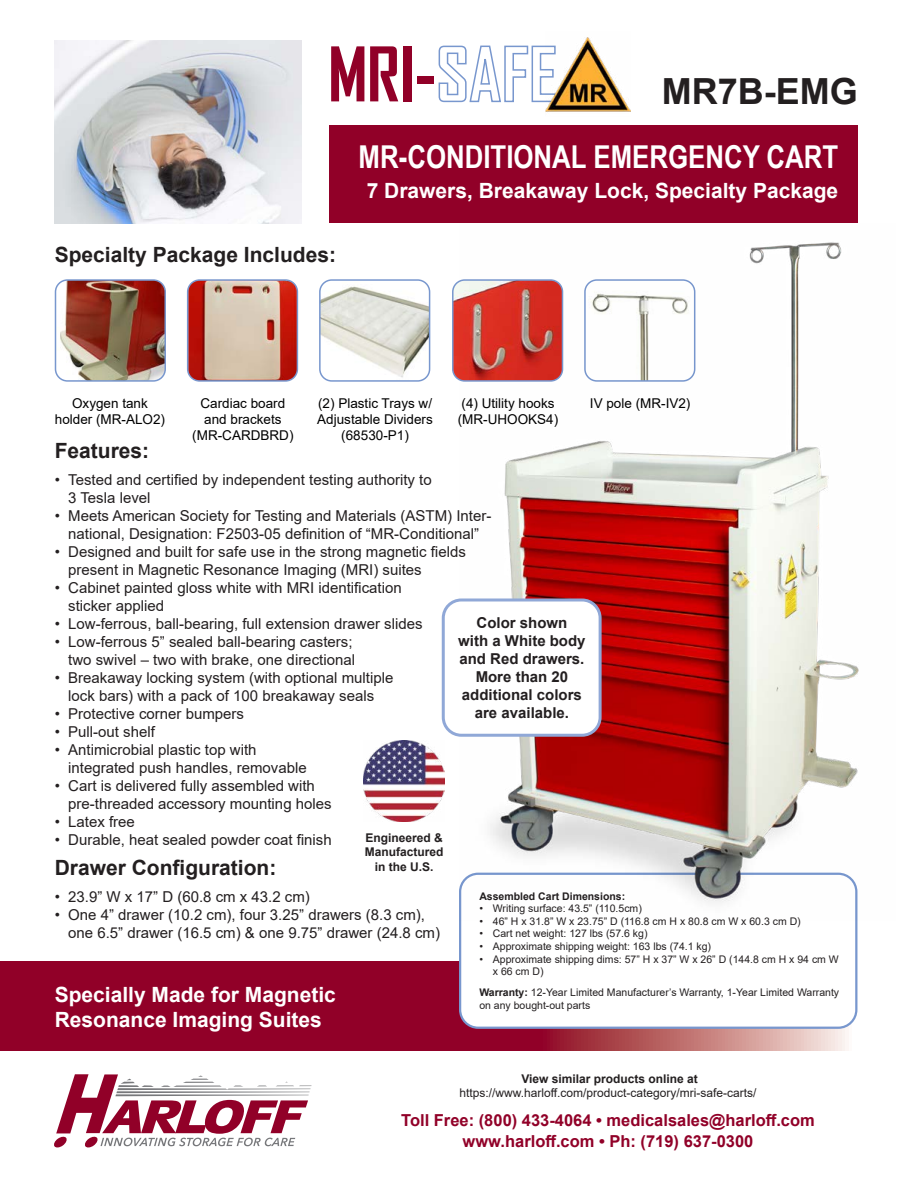
<style>
.page{position:relative;width:918px;height:1188px;background:#fff}
.page>*{position:absolute;margin:0;border:0;box-sizing:border-box;transform-origin:0 0}
.t1{font:700 72px "Agency FB";color:#910028}
.t2{font:700 36px "Arial";color:#231f20}
.t3{font:700 31.5px "Arial Narrow";color:#fff}
.t4{font:700 21px "Arial";color:#fff}
.t5{font:700 21px "Arial";color:#231f20}
.t6{font:700 16.5px/21px "Arial";color:#910028;text-align:center}
.t7{font:15px/18px "Arial";color:#231f20}
.t8{font:700 15px/18px "Arial";color:#231f20;text-align:center}
.t9{font:13.5px/16.2px "Arial";color:#000101;text-align:center}
.t10{font:700 12px/14.4px "Arial";color:#231f20;text-align:center}
.t11{font:12px "Arial";color:#231f20}
.t12{font:10.5px/12.6px "Arial";color:#231f20}
.t13{font:700 10.5px "Arial";color:#231f20}
.s1{color:#7897ce}
.s2{font-weight:700}
</style>
<div class="page">
<svg style="left:0;top:961px;width:858px;height:90px;background:#981234"></svg>
<div style="left:460px;top:874px;width:396px;height:154px;background:#fff;border-radius:18px"></div>
<div style="left:459px;top:873px;width:398px;height:156px;border:2px solid #7897ce;border-radius:18px"></div>
<svg style="left:54px;top:1074px;width:258px;height:74px"></svg>
<div style="left:329px;top:125px;width:529px;height:98px;background:#910028"></div>
<img style="left:55px;top:40px;width:246px;height:183px">
<img style="left:545px;top:37px;width:86px;height:75px">
<img style="left:57px;top:282px;width:106px;height:97px">
<div style="left:55px;top:279px;width:111px;height:103px;border:2px solid #7897ce;border-radius:12px"></div>
<img style="left:322px;top:281px;width:108px;height:98px">
<div style="left:319px;top:279px;width:111px;height:103px;border:2px solid #7897ce;border-radius:12px"></div>
<img style="left:190px;top:282px;width:106px;height:97px">
<div style="left:187px;top:279px;width:111px;height:103px;border:2px solid #7897ce;border-radius:12px"></div>
<img style="left:455px;top:282px;width:4px;height:97px">
<div style="left:452px;top:279px;width:111px;height:103px;border:2px solid #7897ce;border-radius:12px"></div>
<img style="left:459px;top:242px;width:400px;height:678px">
<img style="left:363px;top:740px;width:81px;height:81px">
<div style="left:443px;top:600px;width:157px;height:135px;background:#fff;border-radius:18px"></div>
<div style="left:442px;top:598px;width:160px;height:139px;border:3px solid #90a8d7;border-radius:18px"></div>
<h1 class="t1" style="left:328px;top:30px;width:231px">MRI-<span class="s1">SAFE</span></h1>
<h2 class="t2" style="left:662px;top:66px;width:197px">MR7B-EMG</h2>
<h3 class="t5" style="left:55px;top:239px;width:283px">Specialty Package Includes:</h3>
<h3 class="t3" style="left:359px;top:133px;width:481px">MR-CONDITIONAL EMERGENCY CART</h3>
<h3 class="t4" style="left:367px;top:176px;width:473px">7 Drawers, Breakaway Lock, Specialty Package</h3>
<p class="t9" style="left:55px;top:395px;width:112px">Oxygen tank holder (MR-ALO2)</p>
<p class="t9" style="left:317px;top:395px;width:117px">(2) Plastic Trays w/<br>Adjustable Dividers (68530-P1)</p>
<p class="t9" style="left:192px;top:395px;width:103px">Cardiac board and brackets (MR-CARDBRD)</p>
<p class="t9" style="left:462px;top:395px;width:95px">(4) Utility hooks</p>
<p class="t9" style="left:590px;top:395px;width:102px">IV pole (MR-IV2)</p>
<p class="t9" style="left:458px;top:411px;width:102px">(MR-UHOOKS4)</p>
<h3 class="t5" style="left:55px;top:436px;width:96px">Features:</h3>
<p class="t7" style="left:68px;top:471px;width:365px;text-indent:-14px">• Tested and certified by independent testing authority to<br>3 Tesla level</p>
<p class="t7" style="left:55px;top:507px;width:438px;text-align:center">• Meets American Society for Testing and Materials (ASTM) Inter&shy;national, Designation: F2503-05 definition of “MR-Conditional”</p>
<p class="t7" style="left:68px;top:543px;width:399px;text-indent:-13px">• Designed and built for safe use in the strong magnetic fields present in Magnetic Resonance Imaging (MRI) suites</p>
<p class="t7" style="left:68px;top:579px;width:335px;text-indent:-13px">• Cabinet painted gloss white with MRI identification sticker applied</p>
<p class="t7" style="left:55px;top:615px;width:369px">• Low-ferrous, ball-bearing, full extension drawer slides</p>
<p class="t7" style="left:55px;top:633px;width:302px;text-align:right">• Low-ferrous 5” sealed ball-bearing casters; two swivel – two with brake, one directional</p>
<p class="t7" style="left:55px;top:669px;width:340px;text-align:center">• Breakaway locking system (with optional multiple lock bars) with a pack of 100 breakaway seals</p>
<p class="t7" style="left:55px;top:705px;width:191px">• Protective corner bumpers</p>
<p class="t7" style="left:55px;top:723px;width:102px">• Pull-out shelf</p>
<p class="t7" style="left:68px;top:741px;width:240px;text-indent:-14px">• Antimicrobial plastic top with integrated push handles, removable</p>
<p class="t7" style="left:68px;top:777px;width:265px;text-indent:-14px">• Cart is delivered fully assembled with pre-threaded accessory mounting holes</p>
<p class="t7" style="left:55px;top:813px;width:82px">• Latex free</p>
<p class="t7" style="left:55px;top:831px;width:278px">• Durable, heat sealed powder coat finish</p>
<h3 class="t5" style="left:55px;top:853px;width:223px">Drawer Configuration:</h3>
<p class="t7" style="left:55px;top:888px;width:257px">• 23.9” W x 17” D (60.8 cm x 43.2 cm)</p>
<p class="t7" style="left:68px;top:906px;width:373px;text-indent:-14px">• One 4” drawer (10.2 cm), four 3.25” drawers (8.3 cm), one 6.5” drawer (16.5 cm) &amp; one 9.75” drawer (24.8 cm)</p>
<p class="t8" style="left:458px;top:614px;width:129px">Color shown<br>with a White body and Red drawers.<br>More than 20 additional colors are available.</p>
<p class="t10" style="left:365px;top:831px;width:80px">Engineered &amp;<br>Manufactured in the U.S.</p>
<p class="t13" style="left:479px;top:889px;width:147px">Assembled Cart Dimensions:</p>
<p class="t12" style="left:479px;top:902px;width:164px">• Writing surface: 43.5” (110.5cm)</p>
<p class="t12" style="left:479px;top:915px;width:323px">• 46” H x 31.8” W x 23.75” D (116.8 cm H x 80.8 cm W x 60.3 cm D)</p>
<p class="t12" style="left:479px;top:927px;width:170px">• Cart net weight: 127 lbs (57.6 kg)</p>
<p class="t12" style="left:479px;top:940px;width:233px">• Approximate shipping weight: 163 lbs (74.1 kg)</p>
<p class="t12" style="left:493px;top:953px;width:348px;text-indent:-14px">• Approximate shipping dims: 57” H x 37” W x 26” D (144.8 cm H x 94 cm W x 66 cm D)</p>
<p class="t12" style="left:479px;top:986px;width:361px"><span class="s2">Warranty:</span> 12-Year Limited Manufacturer’s Warranty, 1-Year Limited Warranty</p>
<h3 class="t4" style="left:55px;top:980px;width:283px">Specially Made for Magnetic</h3>
<p class="t12" style="left:479px;top:999px;width:112px">on any bought-out parts</p>
<h3 class="t4" style="left:55px;top:1005px;width:269px">Resonance Imaging Suites</h3>
<p class="t10" style="left:521px;top:1072px;width:178px">View similar products online at</p>
<p class="t11" style="left:459px;top:1085px;width:299px">https://www.harloff.com/product-category/mri-safe-carts/</p>
<p class="t6" style="left:401px;top:1110px;width:415px">Toll Free: (800) 433-4064 • medicalsales@harloff.com www.harloff.com • Ph: (719) 637-0300</p>
</div>
